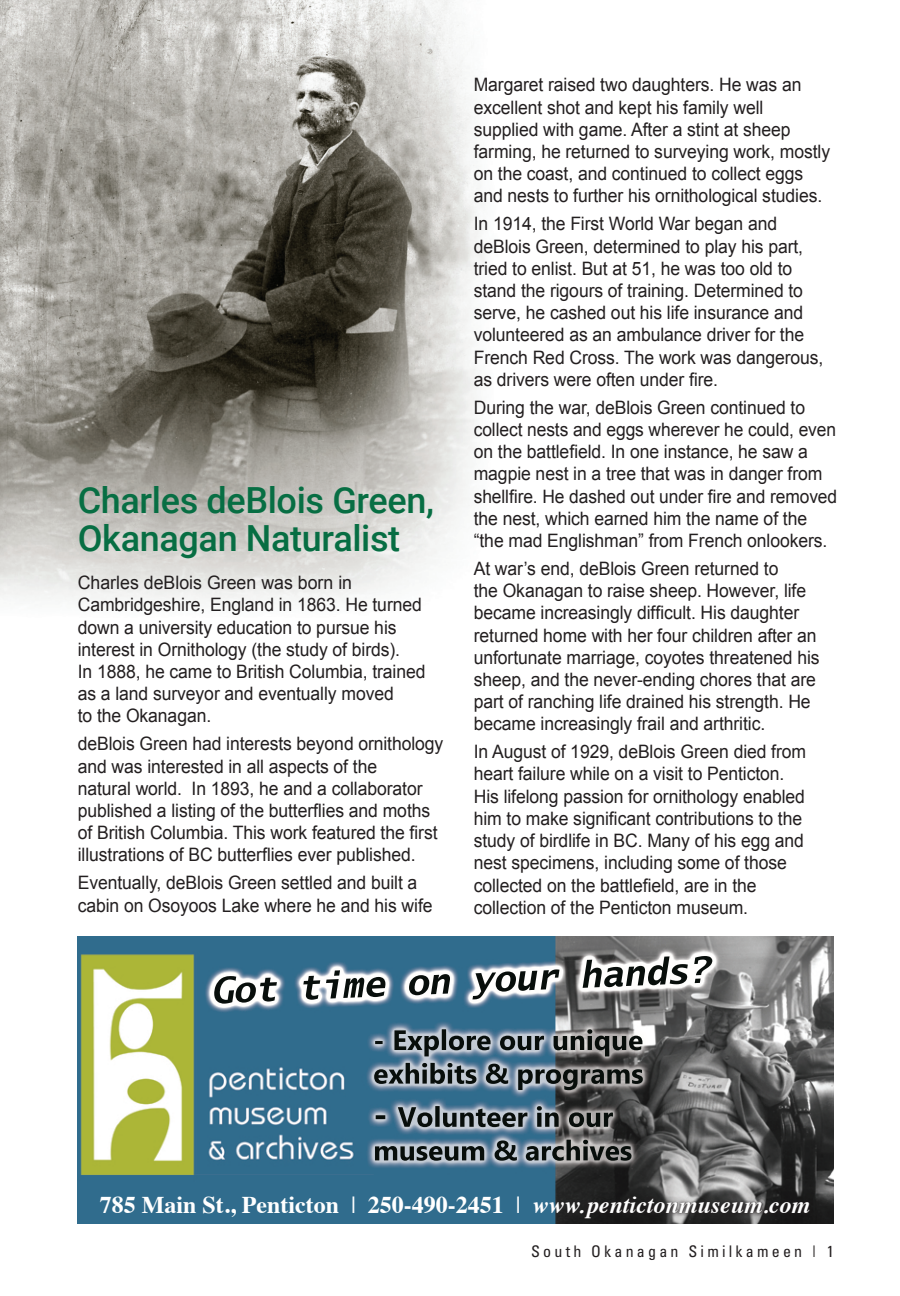
<style>
.page{position:relative;width:900px;height:1296px;background:#fff}
.page>*{position:absolute;margin:0;border:0;box-sizing:border-box;transform-origin:0 0}
.t1{font:500 36px/38px "Roboto";letter-spacing:-.01em;color:#076e43}
.t2{font:700 24px "Times";color:#fff}
.t3{font:18.4px/22.2px "Arial";letter-spacing:-.005em;color:#231f20;scale:.95 1}
.t4{font:18.4px/22.2px "Arial";letter-spacing:-.005em;color:#231f20;scale:.96 1}
.t5{font:condensed 16px "Univers";letter-spacing:.2em;color:#231f20}
.s1{font-weight:400}
.s2{font-style:italic}
.s3{font-style:italic;color:#231f20}
</style>
<div class="page">
<img style="left:556px;top:936px;width:278px;height:288px">
<img style="left:579px;top:1188px;width:238px;height:36px">
<img style="left:78px;top:936px;width:478px;height:288px">
<img style="left:394px;top:1029px;width:248px;height:27px">
<img style="left:583px;top:956px;width:129px;height:32px">
<img style="left:0;top:0;width:485px;height:601px">
<h1 class="t1" style="left:78px;top:480px;width:358px">Charles deBlois Green,<br>Okanagan Naturalist</h1>
<p class="t4" style="left:78px;top:572px;width:364px">Charles deBlois Green was born in Cambridgeshire, England in 1863. He turned down a university education to pursue his interest in Ornithology (the study of birds).<br>In 1888, he came to British Columbia, trained as a land surveyor and eventually moved<br>to the Okanagan.</p>
<p class="t3" style="left:78px;top:733px;width:386px">deBlois Green had interests beyond ornithology and was interested in all aspects of the<br>natural world. In 1893, he and a collaborator published a listing of the butterflies and moths of British Columbia. This work featured the first illustrations of BC butterflies ever published.</p>
<p class="t3" style="left:78px;top:872px;width:375px">Eventually, deBlois Green settled and built a cabin on Osoyoos Lake where he and his wife</p>
<p class="t3" style="left:474px;top:74px;width:377px">Margaret raised two daughters. He was an excellent shot and kept his family well supplied with game. After a stint at sheep farming, he returned to surveying work, mostly on the coast, and continued to collect eggs and nests to further his ornithological studies.</p>
<p class="t3" style="left:474px;top:213px;width:370px">In 1914, the First World War began and deBlois Green, determined to play his part, tried to enlist. But at 51, he was too old to stand the rigours of training. Determined to serve, he cashed out his life insurance and volunteered as an ambulance driver for the French Red Cross. The work was dangerous, as drivers were often under fire.</p>
<p class="t3" style="left:474px;top:396px;width:384px">During the war, deBlois Green continued to collect nests and eggs wherever he could, even on the battlefield. In one instance, he saw a magpie nest in a tree that was in danger from shellfire. He dashed out under fire and removed the nest, which earned him the name of the “the mad Englishman” from French onlookers.</p>
<p class="t3" style="left:474px;top:558px;width:366px">At war’s end, deBlois Green returned to<br>the Okanagan to raise sheep. However, life became increasingly difficult. His daughter returned home with her four children after an unfortunate marriage, coyotes threatened his sheep, and the never-ending chores that are part of ranching life drained his strength. He became increasingly frail and arthritic.</p>
<p class="t3" style="left:474px;top:741px;width:351px">In August of 1929, deBlois Green died from heart failure while on a visit to Penticton.<br>His lifelong passion for ornithology enabled him to make significant contributions to the study of birdlife in BC. Many of his egg and nest specimens, including some of those collected on the battlefield, are in the collection of the Penticton museum.</p>
<h2 class="t2" style="left:100px;top:1182px;width:712px">785 Main St., Penticton <span class="s1">|</span> 250-490-2451 <span class="s1">|</span> <span class="s2">www.</span><span class="s3">pentictonmuseum.com</span></h2>
<p class="t5" style="left:531px;top:1241px;width:304px">South Okanagan Similkameen | 1</p>
</div>
